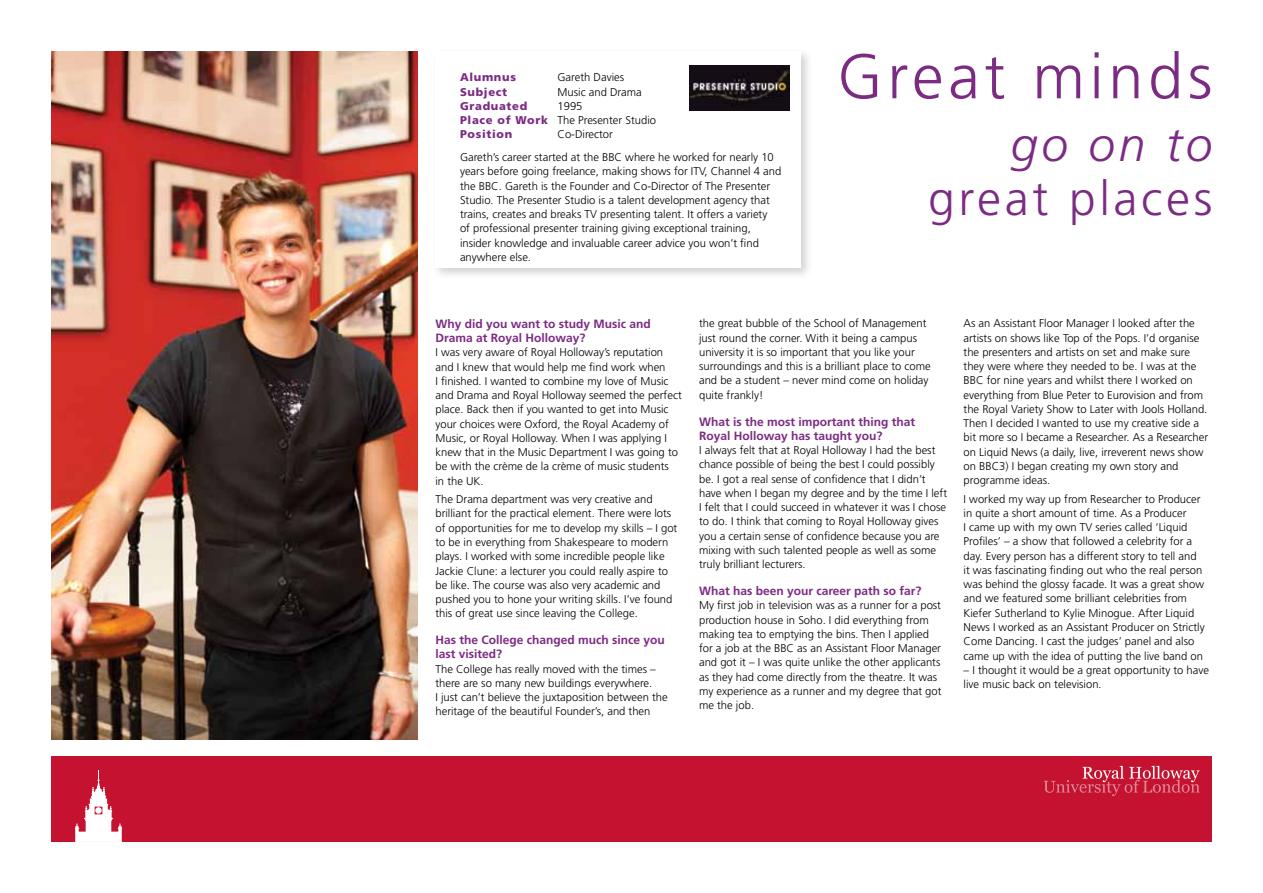
<style>
.page{position:relative;width:1263px;height:893px;background:#fff}
.page>*{position:absolute;margin:0;border:0;box-sizing:border-box;transform-origin:0 0}
.t1{font:300 63px "Frutiger LT Std";letter-spacing:.075em;color:#7c2b83}
.t2{font:300 48px "Frutiger LT Std";letter-spacing:.075em;color:#7c2b83}
.t3{font:italic 300 48px "Frutiger LT Std";color:#7c2b83}
.t4{font:700 12px/14.2px "Frutiger LT Std";color:#7c2b83}
.t5{font:300 11.25px/14.2px "Frutiger LT Std";color:#000}
.t6{font:900 11.25px "Frutiger LT Std";letter-spacing:.06em;color:#7c2b83}
.s1{font-weight:900;color:#7c2b83}
</style>
<div class="page">
<div style="left:51px;top:756px;width:1161px;height:85px;background:#c41230"></div>
<svg style="left:1043px;top:766px;width:157px;height:30px"></svg>
<svg style="left:75px;top:771px;width:48px;height:71px"></svg>
<img style="left:51px;top:51px;width:367px;height:688px">
<div style="left:431px;top:47px;width:383px;height:233px;background:#000;opacity:.9"></div>
<div style="left:435px;top:51px;width:366px;height:216px;background:#fff"></div>
<img style="left:690px;top:66px;width:100px;height:45px">
<p class="t6" style="left:460px;top:71px;width:57px">Alumnus</p>
<p class="t5" style="left:557px;top:70px;width:68px">Gareth Davies</p>
<p class="t6" style="left:460px;top:85px;width:49px">Subject</p>
<p class="t5" style="left:557px;top:85px;width:86px">Music and Drama</p>
<p class="t6" style="left:460px;top:99px;width:69px">Graduated</p>
<p class="t5" style="left:460px;top:99px;width:198px;text-indent:98px">1995<br><span class="s1">Place of Work</span> The Presenter Studio<br><span class="s1">Position</span></p>
<p class="t5" style="left:460px;top:123px;width:315px;line-height:22.8px;text-indent:98px">Co-Director<br>Gareth’s career started at the BBC where he worked for nearly 10</p>
<p class="t5" style="left:460px;top:164px;width:323px">years before going freelance, making shows for ITV, Channel 4 and the BBC. Gareth is the Founder and Co-Director of The Presenter Studio. The Presenter Studio is a talent development agency that trains, creates and breaks TV presenting talent. It offers a variety<br>of professional presenter training giving exceptional training, insider knowledge and invaluable career advice you won’t find anywhere else.</p>
<h1 class="t1" style="left:837px;top:41px;width:377px">Great minds</h1>
<h2 class="t3" style="left:1011px;top:117px;width:203px">go on to</h2>
<h2 class="t2" style="left:928px;top:171px;width:286px">great places</h2>
<p class="t4" style="left:435px;top:317px;width:217px">Why did you want to study Music and<br>Drama at Royal Holloway?</p>
<p class="t5" style="left:435px;top:346px;width:248px">I was very aware of Royal Holloway’s reputation and I knew that would help me find work when<br>I finished. I wanted to combine my love of Music and Drama and Royal Holloway seemed the perfect place. Back then if you wanted to get into Music your choices were Oxford, the Royal Academy of Music, or Royal Holloway. When I was applying I knew that in the Music Department I was going to be with the crème de la crème of music students<br>in the UK.</p>
<p class="t5" style="left:435px;top:492px;width:243px">The Drama department was very creative and brilliant for the practical element. There were lots of opportunities for me to develop my skills – I got to be in everything from Shakespeare to modern plays. I worked with some incredible people like Jackie Clune: a lecturer you could really aspire to be like. The course was also very academic and pushed you to hone your writing skills. I’ve found this of great use since leaving the College.</p>
<p class="t4" style="left:435px;top:633px;width:231px">Has the College changed much since you last visited?</p>
<p class="t5" style="left:435px;top:662px;width:234px">The College has really moved with the times – there are so many new buildings everywhere.<br>I just can’t believe the juxtaposition between the heritage of the beautiful Founder’s, and then</p>
<p class="t5" style="left:699px;top:316px;width:233px">the great bubble of the School of Management just round the corner. With it being a campus university it is so important that you like your surroundings and this is a brilliant place to come and be a student – never mind come on holiday quite frankly!</p>
<p class="t4" style="left:699px;top:414px;width:218px">What is the most important thing that<br>Royal Holloway has taught you?</p>
<p class="t5" style="left:699px;top:443px;width:249px">I always felt that at Royal Holloway I had the best chance possible of being the best I could possibly be. I got a real sense of confidence that I didn’t have when I began my degree and by the time I left I felt that I could succeed in whatever it was I chose to do. I think that coming to Royal Holloway gives you a certain sense of confidence because you are mixing with such talented people as well as some truly brilliant lecturers.</p>
<p class="t4" style="left:699px;top:584px;width:224px">What has been your career path so far?</p>
<p class="t5" style="left:699px;top:599px;width:244px">My first job in television was as a runner for a post production house in Soho. I did everything from making tea to emptying the bins. Then I applied for a job at the BBC as an Assistant Floor Manager and got it – I was quite unlike the other applicants as they had come directly from the theatre. It was my experience as a runner and my degree that got me the job.</p>
<p class="t5" style="left:963px;top:317px;width:246px">As an Assistant Floor Manager I looked after the artists on shows like Top of the Pops. I’d organise the presenters and artists on set and make sure they were where they needed to be. I was at the BBC for nine years and whilst there I worked on everything from Blue Peter to Eurovision and from the Royal Variety Show to Later with Jools Holland.<br>Then I decided I wanted to use my creative side a bit more so I became a Researcher. As a Researcher on Liquid News (a daily, live, irreverent news show on BBC3) I began creating my own story and programme ideas.</p>
<p class="t5" style="left:963px;top:492px;width:243px">I worked my way up from Researcher to Producer in quite a short amount of time. As a Producer<br>I came up with my own TV series called ‘Liquid Profiles’ – a show that followed a celebrity for a day. Every person has a different story to tell and it was fascinating finding out who the real person was behind the glossy facade. It was a great show and we featured some brilliant celebrities from Kiefer Sutherland to Kylie Minogue. After Liquid News I worked as an Assistant Producer on Strictly Come Dancing. I cast the judges’ panel and also came up with the idea of putting the live band on</p>
<p class="t5" style="left:963px;top:663px;width:247px">– I thought it would be a great opportunity to have live music back on television.</p>
</div>
